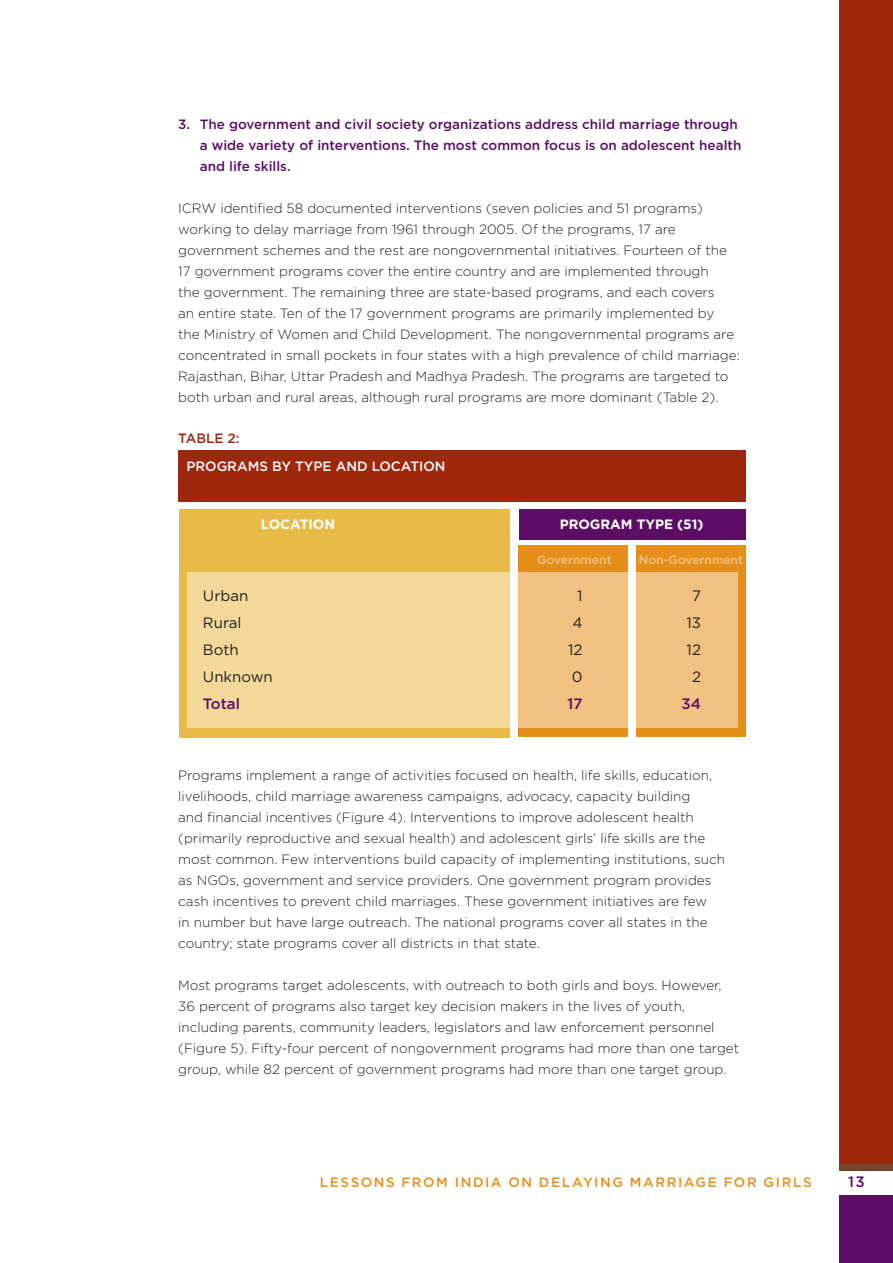
<style>
.page{position:relative;width:893px;height:1263px;background:#fff}
.page>*{position:absolute;margin:0;border:0;box-sizing:border-box;transform-origin:0 0}
.t1{font:15px "Gotham";color:#231f20}
.t2{font:500 15px "Gotham";color:#5c0e67}
.t3{font:300 13.5px/21px "Gotham";color:#231f20}
.t4{font:500 13.5px/21px "Gotham";color:#5c0e67}
.t5{font:500 13.5px "Gotham";letter-spacing:.12em;color:#e58f1a}
.t6{font:500 13.5px "Gotham";color:#fff}
.t7{font:700 13.5px "Gotham";color:#fff}
.t8{font:500 13.5px "Gotham";color:#9e280e}
.t9{font:500 12px "Gotham";color:#f2c185}
</style>
<div class="page">
<div style="left:839px;top:0;width:54px;height:1263px;background:#9e280e"></div>
<div style="left:839px;top:1164px;width:54px;height:99px;background:#5c0e67"></div>
<div style="left:839px;top:1164px;width:54px;height:30px;background:#fff"></div>
<div style="left:839px;top:1164px;width:54px;height:6px;background:#73472e"></div>
<div style="left:179px;top:450px;width:567px;height:52px;background:#9e280e"></div>
<div style="left:179px;top:509px;width:330px;height:229px;background:#e8ba48"></div>
<div style="left:519px;top:545px;width:109px;height:192px;background:#e58f1a"></div>
<div style="left:637px;top:545px;width:109px;height:192px;background:#e58f1a"></div>
<svg style="left:187px;top:573px;width:550px;height:155px;background:#f1d092"></svg>
<div style="left:519px;top:509px;width:227px;height:30px;background:#5c0e67"></div>
<p class="t4" style="left:200px;top:113px;width:543px;text-indent:-22px">3. The government and civil society organizations address child marriage through a wide variety of interventions. The most common focus is on adolescent health and life skills.</p>
<p class="t3" style="left:178px;top:198px;width:563px">ICRW identified 58 documented interventions (seven policies and 51 programs) working to delay marriage from 1961 through 2005. Of the programs, 17 are government schemes and the rest are nongovernmental initiatives. Fourteen of the 17 government programs cover the entire country and are implemented through<br>the government. The remaining three are state-based programs, and each covers<br>an entire state. Ten of the 17 government programs are primarily implemented by<br>the Ministry of Women and Child Development. The nongovernmental programs are concentrated in small pockets in four states with a high prevalence of child marriage:<br>Rajasthan, Bihar, Uttar Pradesh and Madhya Pradesh. The programs are targeted to both urban and rural areas, although rural programs are more dominant (Table 2).</p>
<p class="t8" style="left:178px;top:431px;width:63px">Table 2:</p>
<p class="t6" style="left:186px;top:458px;width:248px">programs by type an d location</p>
<p class="t7" style="left:261px;top:516px;width:76px">LOCATI ON</p>
<p class="t7" style="left:560px;top:516px;width:145px">PROGRAM TYPE (51)</p>
<p class="t9" style="left:537px;top:553px;width:76px">Government</p>
<p class="t9" style="left:639px;top:553px;width:106px">Non-Government</p>
<p class="t1" style="left:203px;top:587px;width:47px">Urban</p>
<p class="t1" style="left:577px;top:587px;width:7px">1</p>
<p class="t1" style="left:692px;top:587px;width:10px">7</p>
<p class="t1" style="left:203px;top:614px;width:40px">Rural</p>
<p class="t1" style="left:572px;top:614px;width:12px">4</p>
<p class="t1" style="left:686px;top:614px;width:16px">13</p>
<p class="t1" style="left:203px;top:641px;width:37px">Both</p>
<p class="t1" style="left:568px;top:641px;width:16px">12</p>
<p class="t1" style="left:687px;top:641px;width:16px">12</p>
<p class="t1" style="left:203px;top:668px;width:71px">Unknown</p>
<p class="t1" style="left:572px;top:668px;width:12px">0</p>
<p class="t1" style="left:692px;top:668px;width:10px">2</p>
<p class="t2" style="left:203px;top:695px;width:39px">Total</p>
<p class="t2" style="left:567px;top:695px;width:17px">17</p>
<p class="t2" style="left:681px;top:695px;width:21px">34</p>
<p class="t3" style="left:178px;top:765px;width:548px">Programs implement a range of activities focused on health, life skills, education, livelihoods, child marriage awareness campaigns, advocacy, capacity building<br>and financial incentives (Figure 4). Interventions to improve adolescent health (primarily reproductive and sexual health) and adolescent girls’ life skills are the most common. Few interventions build capacity of implementing institutions, such as NGOs, government and service providers. One government program provides cash incentives to prevent child marriages. These government initiatives are few<br>in number but have large outreach. The national programs cover all states in the country; state programs cover all districts in that state.</p>
<p class="t3" style="left:178px;top:975px;width:562px">Most programs target adolescents, with outreach to both girls and boys. However, 36 percent of programs also target key decision makers in the lives of youth, including parents, community leaders, legislators and law enforcement personnel (Figure 5). Fifty-four percent of nongovernment programs had more than one target group, while 82 percent of government programs had more than one target group.</p>
<p class="t5" style="left:320px;top:1175px;width:22px">lessons</p>
<p class="t5" style="left:402px;top:1175px;width:119px">from in dia on</p>
<p class="t5" style="left:539px;top:1175px;width:273px">delaying marriage for girls</p>
<p class="t2" style="left:848px;top:1173px;width:18px">13</p>
</div>
